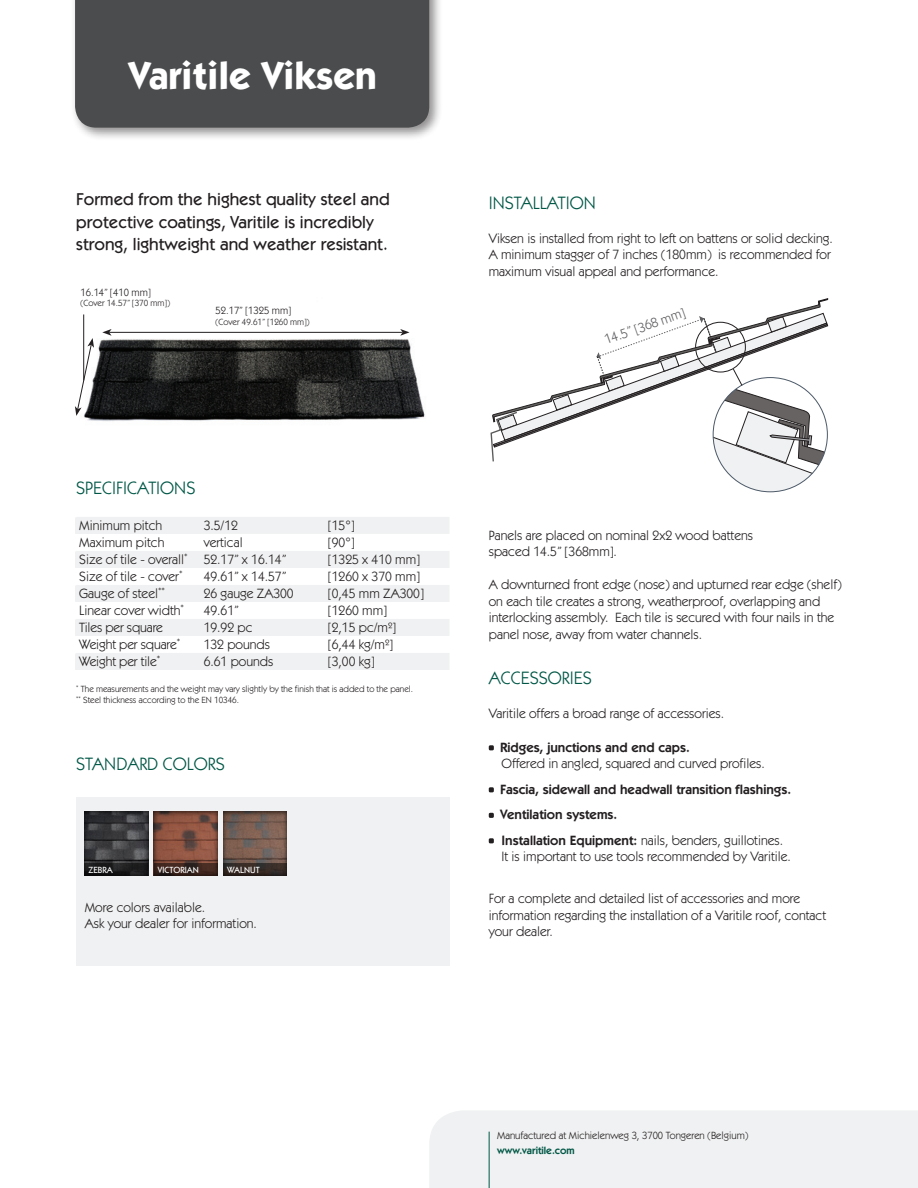
<style>
.page{position:relative;width:918px;height:1188px;background:#fff}
.page>*{position:absolute;margin:0;border:0;box-sizing:border-box;transform-origin:0 0}
.t1{font:700 39px "ITC Kabel Std";color:#fff}
.titeltje{font:18px "ITC Kabel Std";color:#005746}
.inleiding{font:500 17.25px/22.5px "ITC Kabel Std";color:#231f20}
.t2{font:13.65px "ITC Kabel Std";color:#5f5f62}
.body{font:13.5px/16.5px "ITC Kabel Std";color:#231f20}
.balkje{font:13.5px "ITC Kabel Std";color:#231f20}
.t3{font:600 13.5px "ITC Kabel Std";color:#231f20}
.balkje_wit2{font:13.5px "ITC Kabel Std";letter-spacing:-.01em;color:#231f20}
.t4{font:10.5px "ITC Kabel Std";color:#231f20}
.t5{font:600 10.5px "ITC Kabel Std";color:#005746}
.body-2{font:9px/10.5px "ITC Kabel Std";color:#231f20}
.t6{font:500 9px "ITC Kabel Std";color:#fff}
.s1{font-weight:600}
</style>
<div class="page">
<div style="left:70px;top:0;width:372px;height:140px;background:#231f20;opacity:.5"></div>
<div style="left:75px;top:0;width:354px;height:128px;background:#4b4c4d"></div>
<div style="left:76px;top:798px;width:374px;height:168px;background:#f0f1f2"></div>
<svg style="left:76px;top:517px;width:373px;height:153px"></svg>
<div style="left:75px;top:517px;width:123px;height:17px;background:#f0f1f2"></div>
<div style="left:75px;top:551px;width:123px;height:17px;background:#f0f1f2"></div>
<div style="left:75px;top:585px;width:123px;height:17px;background:#f0f1f2"></div>
<div style="left:75px;top:619px;width:123px;height:17px;background:#f0f1f2"></div>
<div style="left:75px;top:654px;width:123px;height:16px;background:#f0f1f2"></div>
<svg style="left:489px;top:745px;width:5px;height:5px"></svg>
<svg style="left:489px;top:787px;width:5px;height:5px"></svg>
<svg style="left:489px;top:813px;width:5px;height:5px"></svg>
<svg style="left:489px;top:838px;width:5px;height:5px"></svg>
<svg style="left:490px;top:298px;width:338px;height:194px"></svg>
<div style="left:84px;top:811px;width:66px;height:66px;background:#231f20;opacity:.75"></div>
<div style="left:223px;top:811px;width:66px;height:66px;background:#231f20;opacity:.75"></div>
<svg style="left:84px;top:863px;width:64px;height:12px"></svg>
<div style="left:223px;top:863px;width:64px;height:12px;background:#352b26"></div>
<div style="left:153px;top:811px;width:66px;height:66px;background:#231f20;opacity:.75"></div>
<svg style="left:154px;top:863px;width:63px;height:13px"></svg>
<img style="left:84px;top:314px;width:341px;height:107px">
<hr style="left:109px;top:332px;width:294px;height:1px;background:#231f20">
<svg style="left:102px;top:329px;width:10px;height:7px"></svg>
<svg style="left:400px;top:329px;width:10px;height:7px"></svg>
<svg style="left:75px;top:338px;width:19px;height:78px"></svg>
<hr style="left:83px;top:314px;width:1px;height:66px;background:#231f20">
<div style="left:429px;top:1111px;width:489px;height:77px;background:#f0f1f2"></div>
<hr style="left:489px;top:1132px;width:1px;height:56px;background:#005746">
<p class="t1" style="left:129px;top:52px;width:249px">Varitile Viksen</p>
<p class="inleiding" style="left:76px;top:188px;width:315px">Formed from the highest quality steel and protective coatings, Varitile is incredibly strong, lightweight and weather resistant.</p>
<p class="t4" style="left:81px;top:286px;width:72px">16.14” [410 mm]</p>
<p class="body-2" style="left:81px;top:298px;width:91px">(Cover 14.57” [370 mm])</p>
<p class="t4" style="left:216px;top:305px;width:77px">52.17” [1325 mm]</p>
<p class="body-2" style="left:216px;top:316px;width:96px">(Cover 49.61” [1260 mm])</p>
<p class="titeltje" style="left:76px;top:477px;width:121px">SPECIFICATIONS</p>
<p class="balkje" style="left:79px;top:517px;width:84px">Minimum pitch</p>
<p class="body" style="left:204px;top:517px;width:36px">3.5/12</p>
<p class="body" style="left:328px;top:517px;width:28px">[15°]</p>
<p class="balkje" style="left:79px;top:534px;width:87px">Maximum pitch</p>
<p class="body" style="left:204px;top:534px;width:40px">vertical</p>
<p class="body" style="left:328px;top:534px;width:28px">[90°]</p>
<p class="balkje" style="left:79px;top:551px;width:110px">Size of tile - overall<sup>*</sup></p>
<p class="body" style="left:204px;top:551px;width:84px">52.17” x 16.14”</p>
<p class="body" style="left:328px;top:551px;width:93px">[1325 x 410 mm]</p>
<p class="body" style="left:79px;top:568px;width:105px">Size of tile - cover<sup>*</sup></p>
<p class="body" style="left:204px;top:568px;width:84px">49.61” x 14.57”</p>
<p class="body" style="left:328px;top:568px;width:93px">[1260 x 370 mm]</p>
<p class="balkje" style="left:79px;top:585px;width:87px">Gauge of steel<sup>**</sup></p>
<p class="body" style="left:204px;top:585px;width:92px">26 gauge ZA300</p>
<p class="body" style="left:328px;top:585px;width:97px">[0,45 mm ZA300]</p>
<p class="body" style="left:79px;top:602px;width:106px">Linear cover width<sup>*</sup></p>
<p class="body" style="left:204px;top:602px;width:36px">49.61”</p>
<p class="body" style="left:328px;top:602px;width:60px">[1260 mm]</p>
<p class="balkje" style="left:79px;top:619px;width:85px">Tiles per square</p>
<p class="body" style="left:204px;top:619px;width:50px">19.92 pc</p>
<p class="body" style="left:328px;top:619px;width:69px">[2,15 pc/m²]</p>
<p class="balkje_wit2" style="left:79px;top:636px;width:102px">Weight per square<sup>*</sup></p>
<p class="body" style="left:204px;top:636px;width:68px">132 pounds</p>
<p class="body" style="left:328px;top:636px;width:66px">[6,44 kg/m²]</p>
<p class="balkje" style="left:79px;top:653px;width:82px">Weight per tile<sup>*</sup></p>
<p class="body" style="left:204px;top:653px;width:71px">6.61 pounds</p>
<p class="body" style="left:328px;top:653px;width:48px">[3,00 kg]</p>
<p class="body-2" style="left:76px;top:684px;width:338px"><sup>*</sup> The measurements and the weight may vary slightly by the finish that is added to the panel. <sup>**</sup> Steel thickness according to the EN 10346.</p>
<p class="titeltje" style="left:76px;top:753px;width:150px">STANDARD COLORS</p>
<p class="t6" style="left:88px;top:864px;width:26px">ZEBRA</p>
<p class="t6" style="left:158px;top:864px;width:51px">TERRACOTTA</p>
<p class="t6" style="left:158px;top:864px;width:43px">VICTORIAN</p>
<p class="t6" style="left:227px;top:864px;width:34px">WALNUT</p>
<p class="body" style="left:85px;top:899px;width:174px">More colors available.<br>Ask your dealer for information.</p>
<p class="titeltje" style="left:489px;top:192px;width:109px">INSTALLATION</p>
<p class="body" style="left:489px;top:230px;width:346px">Viksen is installed from right to left on battens or solid decking.<br>A minimum stagger of 7 inches (180mm) is recommended for maximum visual appeal and performance.</p>
<p class="t2" style="left:602px;top:332px;width:86px;rotate:-19deg">14.5” [368 mm]</p>
<p class="body" style="left:489px;top:527px;width:266px">Panels are placed on nominal 2x2 wood battens spaced 14.5” [368mm].</p>
<p class="body" style="left:489px;top:576px;width:354px">A downturned front edge (nose) and upturned rear edge (shelf) on each tile creates a strong, weatherproof, overlapping and interlocking assembly. Each tile is secured with four nails in the panel nose, away from water channels.</p>
<p class="titeltje" style="left:489px;top:668px;width:105px">ACCESSORIES</p>
<p class="body" style="left:489px;top:705px;width:237px">Varitile offers a broad range of accessories.</p>
<p class="body" style="left:500px;top:739px;width:266px"><span class="s1">Ridges, junctions and end caps.<br></span>Offered in angled, squared and curved profiles.</p>
<p class="t3" style="left:500px;top:781px;width:292px">Fascia, sidewall and headwall transition flashings.</p>
<p class="t3" style="left:500px;top:807px;width:119px">Ventilation systems.</p>
<p class="body" style="left:502px;top:832px;width:283px"><span class="s1">Installation Equipment:</span> nails, benders, guillotines.</p>
<p class="body" style="left:502px;top:849px;width:291px">It is important to use tools recommended by Varitile.</p>
<p class="body" style="left:489px;top:891px;width:339px">For a complete and detailed list of accessories and more information regarding the installation of a Varitile roof, contact your dealer.</p>
<p class="t4" style="left:497px;top:1130px;width:253px">Manufactured at Michielenweg 3, 3700 Tongeren (Belgium)</p>
<p class="t5" style="left:497px;top:1144px;width:79px">www.varitile.com</p>
</div>
